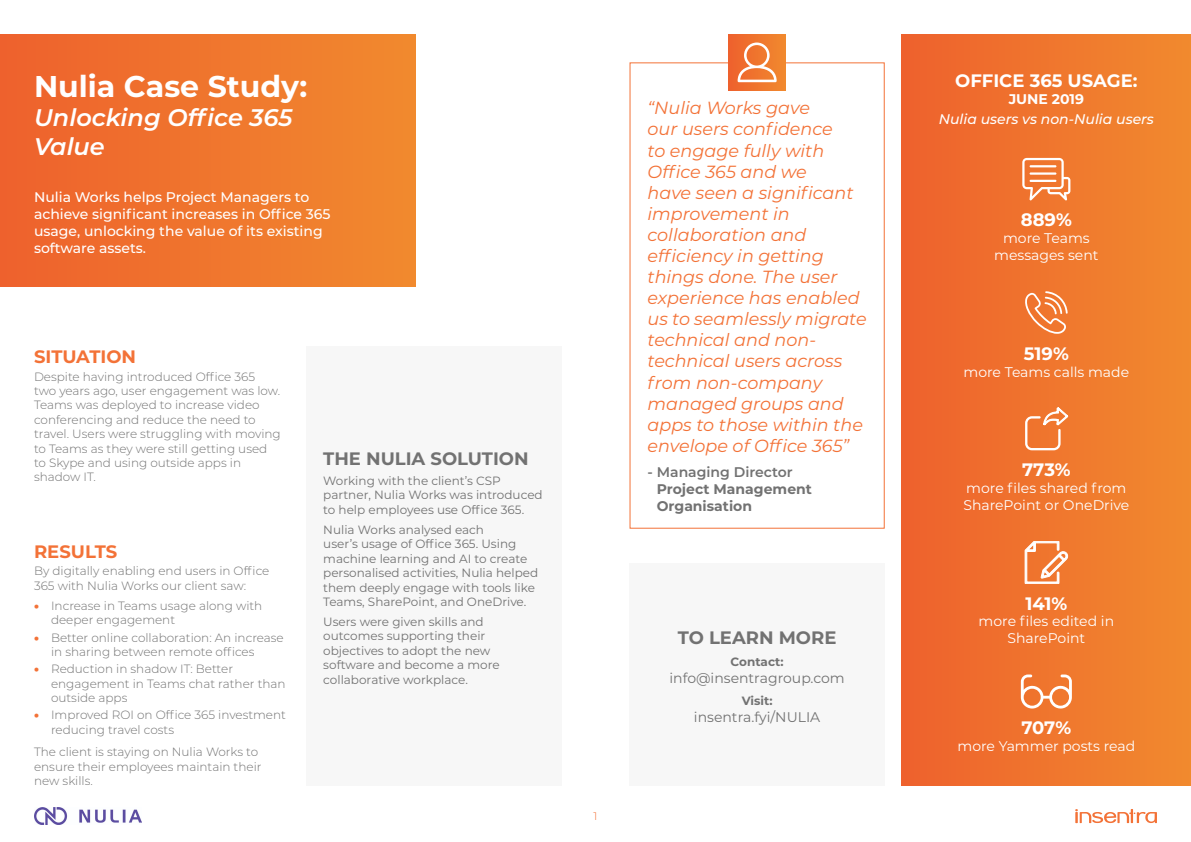
<style>
.page{position:relative;width:1191px;height:842px;background:#fff}
.page>*{position:absolute;margin:0;border:0;box-sizing:border-box;transform-origin:0 0}
.t1{font:700 30px "Montserrat";color:#fff}
.t2{font:italic 600 24px/28.8px "Montserrat";color:#fff}
.t3{font:700 18px "Montserrat";color:#fff}
.t4{font:700 18px "Montserrat";color:#727272}
.t5{font:700 18px "Montserrat";color:#f37237}
.t6{font:italic 17.6px/21.1px "Montserrat";color:#f37237}
.t7{font:14px/16.8px "Montserrat";color:#fff;text-align:center}
.t8{font:500 14px/16.8px "Montserrat";color:#fff}
.t9{font:700 14px/16.8px "Montserrat";color:#727272}
.t10{font:14px "Montserrat";color:#727272}
.t11{font:italic 500 14px "Montserrat";color:#fff}
.t12{font:700 14px "Montserrat";color:#fff}
.t13{font:300 12px/14.4px "Montserrat";color:#727272}
.t14{font:12px/14.4px "Montserrat";color:#727272}
.t15{font:700 12px "Montserrat";color:#727272}
.t16{font:300 11px "Montserrat";color:#f37237}
.s1{font-weight:900;color:#f37237}
.s2{font-weight:600}
</style>
<div class="page">
<svg style="left:1075px;top:809px;width:82px;height:14px"></svg>
<img style="left:34px;top:807px;width:108px;height:17px">
<div style="left:0;top:34px;width:416px;height:253px;background:linear-gradient(to right,#ee612d,#f18a2e)"></div>
<div style="left:306px;top:346px;width:255px;height:439px;background:#f7f7f7"></div>
<div style="left:901px;top:34px;width:290px;height:751px;background:linear-gradient(to right,#ee612d,#f18a2e)"></div>
<svg style="left:729px;top:34px;width:56px;height:57px;background:#ef762f"></svg>
<svg style="left:737px;top:43px;width:39px;height:39px"></svg>
<svg style="left:1022px;top:158px;width:48px;height:42px"></svg>
<hr style="left:1029px;top:172px;width:27px;height:3px;background:#fff">
<svg style="left:1023px;top:291px;width:44px;height:43px;background:#f29056"></svg>
<svg style="left:1025px;top:408px;width:50px;height:42px;background:#f28c50"></svg>
<svg style="left:1024px;top:541px;width:44px;height:43px"></svg>
<svg style="left:1020px;top:674px;width:51px;height:34px"></svg>
<div style="left:629px;top:563px;width:255px;height:222px;background:#f7f7f7"></div>
<p class="t1" style="left:34px;top:65px;width:275px">Nulia Case Study:</p>
<p class="t2" style="left:34px;top:102px;width:260px">Unlocking Office 365<br>Value</p>
<p class="t8" style="left:34px;top:188px;width:298px">Nulia Works helps Project Managers to achieve significant increases in Office 365 usage, unlocking the value of its existing software assets.</p>
<p class="t5" style="left:34px;top:344px;width:104px">SITUATION</p>
<p class="t13" style="left:34px;top:369px;width:248px">Despite having introduced Office 365<br>two years ago, user engagement was low.<br>Teams was deployed to increase video conferencing and reduce the need to travel. Users were struggling with moving to Teams as they were still getting used to Skype and using outside apps in shadow IT.</p>
<p class="t5" style="left:34px;top:539px;width:85px">RESULTS</p>
<p class="t13" style="left:34px;top:563px;width:237px">By digitally enabling end users in Office<br>365 with Nulia Works our client saw:</p>
<p class="t13" style="left:51px;top:598px;width:213px;text-indent:-17px"><span class="s1">•</span> Increase in Teams usage along with deeper engagement</p>
<p class="t13" style="left:51px;top:630px;width:234px;text-indent:-17px"><span class="s1">•</span> Better online collaboration: An increase in sharing between remote offices</p>
<p class="t13" style="left:51px;top:661px;width:236px;text-indent:-17px"><span class="s1">•</span> Reduction in shadow IT: Better engagement in Teams chat rather than outside apps</p>
<p class="t13" style="left:51px;top:707px;width:236px;text-indent:-17px"><span class="s1">•</span> Improved ROI on Office 365 investment reducing travel costs</p>
<p class="t13" style="left:34px;top:745px;width:229px">The client is staying on Nulia Works to ensure their employees maintain their new skills.</p>
<p class="t4" style="left:323px;top:446px;width:207px">THE NULIA SOLUTION</p>
<p class="t14" style="left:323px;top:473px;width:221px">Working with the client’s CSP partner, Nulia Works was introduced to help employees use Office 365.</p>
<p class="t14" style="left:323px;top:522px;width:216px">Nulia Works analysed each<br>user’s usage of Office 365. Using machine learning and AI to create personalised activities, Nulia helped them deeply engage with tools like Teams, SharePoint, and OneDrive.</p>
<p class="t14" style="left:323px;top:614px;width:178px">Users were given skills and outcomes supporting their objectives to adopt the new software and become a more collaborative workplace.</p>
<p class="t16" style="left:593px;top:808px;width:5px">1</p>
<p class="t6" style="left:647px;top:97px;width:221px">“Nulia Works gave<br>our users confidence<br>to engage fully with<br>Office 365 and we<br>have seen a significant improvement in collaboration and efficiency in getting things done. The user experience has enabled us to seamlessly migrate technical and non&shy;technical users across from non-company managed groups and apps to those within the envelope of Office 365”</p>
<p class="t9" style="left:657px;top:463px;width:157px;text-indent:-9px"><span class="s2">- Managing Director<br></span>Project Management<br>Organisation</p>
<p class="t4" style="left:678px;top:624px;width:160px">TO LEARN MORE</p>
<p class="t15" style="left:730px;top:653px;width:54px">Contact:</p>
<p class="t10" style="left:669px;top:668px;width:177px">info@insentragroup.com</p>
<p class="t15" style="left:741px;top:692px;width:32px">Visit:</p>
<p class="t10" style="left:694px;top:708px;width:128px">insentra.fyi/NULIA</p>
<p class="t3" style="left:955px;top:68px;width:184px">OFFICE 365 USAGE:</p>
<p class="t12" style="left:1008px;top:89px;width:77px">JUNE 2019</p>
<p class="t11" style="left:938px;top:109px;width:217px">Nulia users vs non-Nulia users</p>
<p class="t3" style="left:1020px;top:207px;width:53px">889%</p>
<p class="t7" style="left:994px;top:229px;width:106px">more Teams messages sent</p>
<p class="t3" style="left:1023px;top:340px;width:47px">519%</p>
<p class="t7" style="left:963px;top:363px;width:167px">more Teams calls made</p>
<p class="t3" style="left:1022px;top:457px;width:50px">773%</p>
<p class="t7" style="left:963px;top:479px;width:167px;text-align:left">more files shared from<br>SharePoint or OneDrive</p>
<p class="t3" style="left:1025px;top:590px;width:43px">141%</p>
<p class="t7" style="left:978px;top:612px;width:137px">more files edited in<br>SharePoint</p>
<p class="t3" style="left:1021px;top:715px;width:52px">707%</p>
<p class="t7" style="left:957px;top:737px;width:179px">more Yammer posts read</p>
</div>
